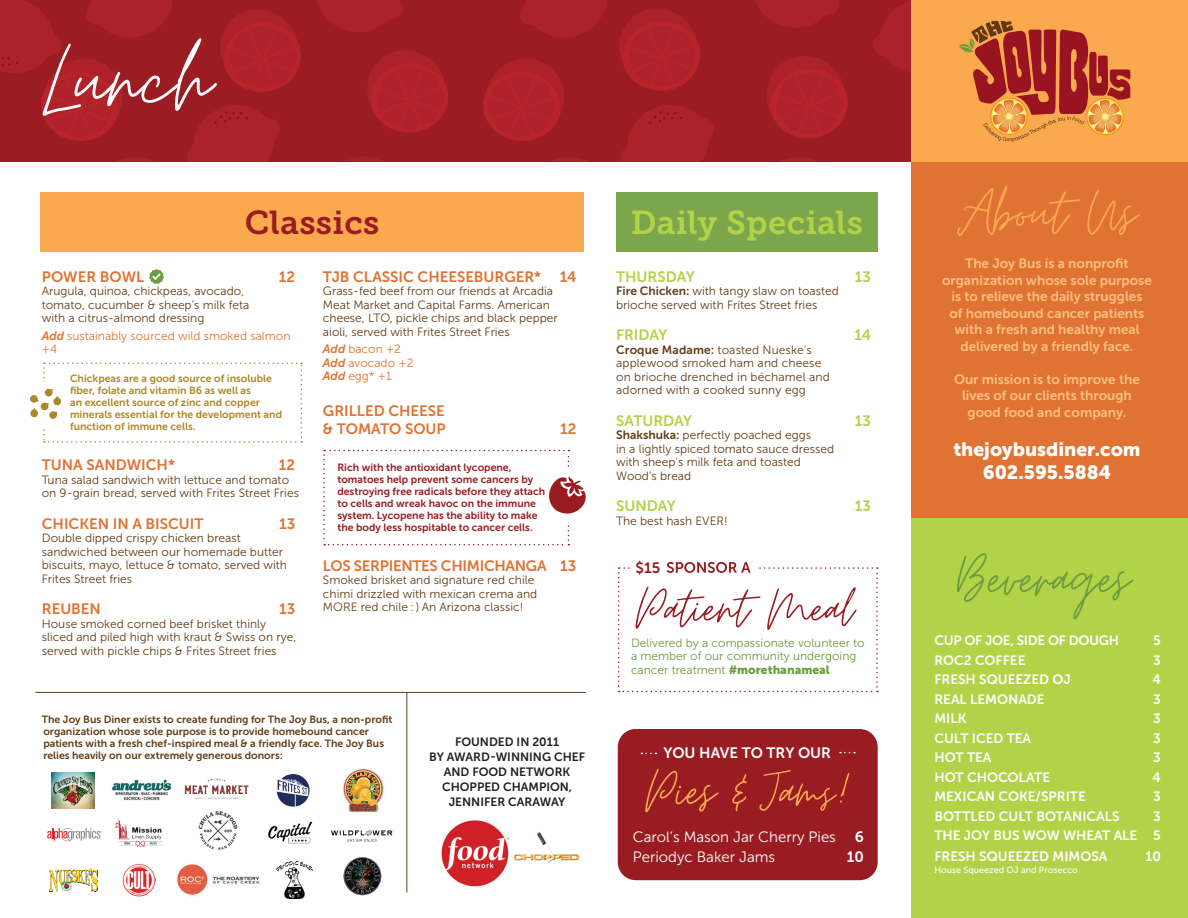
<style>
.page{position:relative;width:1188px;height:918px;background:#fff}
.page>*{position:absolute;margin:0;border:0;box-sizing:border-box;transform-origin:0 0}
.t1{font:109.5px "Moon Time";color:#fff}
.t2{font:69px "Moon Time";color:#6d9c40}
.t3{font:69px "Moon Time";color:#faa94f}
.t4{font:63px "Moon Time";color:#faa94f}
.t5{font:33px "Museo Slab 700";letter-spacing:.01em;color:#b2d348}
.t6{font:33px "Museo Slab 700";letter-spacing:.01em;color:#991c22}
.t7{font:19.2px/23.1px "Museo Sans 900";color:#fff;text-align:center}
.t8{font:15px/18px "Museo Sans 700";color:#e07333}
.t9{font:15px "Museo Sans 300";color:#fff}
.t10{font:15px "Museo Sans 700";color:#b2d348}
.t11{font:15px "Museo Sans 700";color:#fff}
.t12{font:15px "Museo Sans 700";color:#991c22}
.t13{font:13.5px/16.5px "Museo Sans 700";color:#fdc180;text-align:center}
.t14{font:13.5px/19.5px "Museo Sans 700";color:#fff;text-align:right}
.t15{font:13.5px "Museo Sans 700";letter-spacing:-.02em;color:#fff}
.t16{font:12px/13.5px "Museo Sans 300";color:#643d16}
.t17{font:12px/13.5px "Museo Sans 300";color:#6d9c40}
.t18{font:12px/15px "Museo Sans 700";color:#231f20;text-align:center}
.t19{font:12px/13.5px "Museo Sans 300";color:#e07333}
.t20{font:10.5px/12px "Museo Sans 700";color:#643d16}
.t21{font:10.5px/12px "Museo Sans 700";color:#991c22}
.t22{font:10.5px/12px "Museo Sans 700";color:#af8729}
.t23{font:9px "Museo Sans 500";color:#fff}
.s1{font-family:"Museo Sans 700";font-style:italic}
.s2{font-family:"Museo Sans 700"}
.s3{font-family:"Museo Sans 900"}
.s4{font-size:54px}
.s5{font-size:75px}
</style>
<div class="page">
<img style="left:0;top:0;width:911px;height:162px">
<div style="left:911px;top:0;width:277px;height:918px;background:#e07333"></div>
<div style="left:911px;top:518px;width:277px;height:400px;background:#b2d348"></div>
<div style="left:911px;top:0;width:277px;height:162px;background:#faa94f"></div>
<svg style="left:960px;top:22px;width:170px;height:120px"></svg>
<div style="left:618px;top:729px;width:260px;height:151px;background:#991c22;border-radius:18px"></div>
<svg style="left:149px;top:269px;width:15px;height:15px"></svg>
<svg style="left:30px;top:363px;width:272px;height:80px"></svg>
<svg style="left:323px;top:450px;width:263px;height:95px"></svg>
<img style="left:441px;top:820px;width:139px;height:70px">
<hr style="left:407px;top:693px;width:1px;height:200px;background:#643d16">
<div style="left:40px;top:192px;width:544px;height:60px;background:#faa94f"></div>
<div style="left:616px;top:192px;width:262px;height:60px;background:#7ca64c"></div>
<hr style="left:35px;top:692px;width:551px;height:1px;background:#643d16">
<svg style="left:618px;top:562px;width:260px;height:130px"></svg>
<img style="left:50px;top:868px;width:47px;height:23px">
<img style="left:276px;top:773px;width:34px;height:34px">
<img style="left:198px;top:811px;width:40px;height:39px">
<img style="left:276px;top:861px;width:37px;height:37px">
<img style="left:343px;top:769px;width:41px;height:43px">
<img style="left:268px;top:821px;width:44px;height:23px">
<img style="left:331px;top:829px;width:62px;height:13px">
<svg style="left:47px;top:828px;width:55px;height:13px"></svg>
<img style="left:184px;top:778px;width:65px;height:21px">
<img style="left:111px;top:780px;width:61px;height:20px">
<img style="left:122px;top:864px;width:34px;height:32px">
<img style="left:115px;top:818px;width:47px;height:28px">
<img style="left:177px;top:864px;width:83px;height:31px">
<img style="left:52px;top:773px;width:43px;height:35px">
<img style="left:344px;top:857px;width:37px;height:38px;border-radius:19px">
<h1 class="t1" style="left:43px;top:31px;width:170px">Lunch</h1>
<h3 class="t6" style="left:245px;top:204px;width:136px">Classics</h3>
<h3 class="t5" style="left:631px;top:204px;width:234px">Daily Specials</h3>
<p class="t8" style="left:42px;top:267px;width:104px">POWER BOWL</p>
<p class="t8" style="left:279px;top:267px;width:18px">12</p>
<p class="t16" style="left:42px;top:284px;width:209px">Arugula, quinoa, chickpeas, avocado, tomato, cucumber &amp; sheep’s milk feta with a citrus-almond dressing</p>
<p class="t19" style="left:42px;top:329px;width:250px"><span class="s1">Add</span> sustainably sourced wild smoked salmon +4</p>
<p class="t22" style="left:70px;top:373px;width:214px">Chickpeas are a good source of insoluble fiber, folate and vitamin B6 as well as<br>an excellent source of zinc and copper minerals essential for the development and function of immune cells.</p>
<p class="t8" style="left:42px;top:456px;width:135px">TUNA SANDWICH*</p>
<p class="t8" style="left:279px;top:456px;width:18px">12</p>
<p class="t16" style="left:42px;top:473px;width:259px">Tuna salad sandwich with lettuce and tomato on 9-grain bread, served with Frites Street Fries</p>
<p class="t8" style="left:42px;top:515px;width:163px">CHICKEN IN A BISCUIT</p>
<p class="t8" style="left:279px;top:515px;width:18px">13</p>
<p class="t16" style="left:42px;top:532px;width:247px">Double dipped crispy chicken breast sandwiched between our homemade butter biscuits, mayo, lettuce &amp; tomato, served with Frites Street fries</p>
<p class="t8" style="left:42px;top:600px;width:61px">REUBEN</p>
<p class="t8" style="left:279px;top:600px;width:18px">13</p>
<p class="t16" style="left:42px;top:617px;width:256px">House smoked corned beef brisket thinly sliced and piled high with kraut &amp; Swiss on rye, served with pickle chips &amp; Frites Street fries</p>
<p class="t8" style="left:323px;top:267px;width:255px">TJB CLASSIC CHEESEBURGER* 14</p>
<p class="t16" style="left:323px;top:284px;width:236px">Grass-fed beef from our friends at Arcadia Meat Market and Capital Farms. American cheese, LTO, pickle chips and black pepper aioli, served with Frites Street Fries</p>
<p class="t19" style="left:323px;top:343px;width:92px"><span class="s1">Add</span> bacon +2<br><span class="s1">Add</span> avocado +2<br><span class="s1">Add</span> egg* +1</p>
<p class="t8" style="left:323px;top:402px;width:124px">GRILLED CHEESE &amp; TOMATO SOUP</p>
<p class="t8" style="left:560px;top:420px;width:18px">12</p>
<p class="t21" style="left:337px;top:462px;width:209px">Rich with the antioxidant lycopene, tomatoes help prevent some cancers by destroying free radicals before they attach to cells and wreak havoc on the immune system. Lycopene has the ability to make the body less hospitable to cancer cells.</p>
<p class="t8" style="left:323px;top:557px;width:255px">LOS SERPIENTES CHIMICHANGA 13</p>
<p class="t16" style="left:323px;top:573px;width:216px">Smoked brisket and signature red chile chimi drizzled with mexican crema and<br>MORE red chile : ) An Arizona classic!</p>
<p class="t20" style="left:42px;top:713px;width:352px">The Joy Bus Diner exists to create funding for The Joy Bus, a non-profit organization whose sole purpose is to provide homebound cancer patients with a fresh chef-inspired meal &amp; a friendly face. The Joy Bus relies heavily on our extremely generous donors:</p>
<p class="t18" style="left:429px;top:734px;width:158px">FOUNDED IN 2011<br>BY AWARD-WINNING CHEF<br>AND FOOD NETWORK<br>CHOPPED CHAMPION,<br>JENNIFER CARAWAY</p>
<p class="t10" style="left:616px;top:268px;width:80px">THURSDAY</p>
<p class="t10" style="left:855px;top:268px;width:18px">13</p>
<p class="t16" style="left:616px;top:284px;width:224px"><span class="s2">Fire Chicken:</span> with tangy slaw on toasted brioche served with Frites Street fries</p>
<p class="t10" style="left:616px;top:327px;width:53px">FRIDAY</p>
<p class="t10" style="left:854px;top:327px;width:18px">14</p>
<p class="t16" style="left:616px;top:343px;width:215px"><span class="s2">Croque Madame:</span> toasted Nueske’s applewood smoked ham and cheese on brioche drenched in béchamel and adorned with a cooked sunny egg</p>
<p class="t10" style="left:616px;top:412px;width:78px">SATURDAY</p>
<p class="t10" style="left:855px;top:412px;width:18px">13</p>
<p class="t16" style="left:616px;top:428px;width:220px"><span class="s2">Shakshuka:</span> perfectly poached eggs<br>in a lightly spiced tomato sauce dressed with sheep’s milk feta and toasted<br>Wood’s bread</p>
<p class="t10" style="left:616px;top:498px;width:61px">SUNDAY</p>
<p class="t10" style="left:855px;top:498px;width:18px">13</p>
<p class="t16" style="left:616px;top:514px;width:113px">The best hash EVER!</p>
<p class="t12" style="left:636px;top:559px;width:26px">$15</p>
<p class="t17" style="left:631px;top:636px;width:235px">Delivered by a compassionate volunteer to a member of our community undergoing cancer treatment <span class="s3">#morethanameal</span></p>
<p class="t11" style="left:664px;top:745px;width:169px">YOU HAVE TO TRY OUR</p>
<h3 class="t4" style="left:645px;top:762px;width:206px">Pies &amp; Jam<span class="s4">s</span><span class="s5">!</span></h3>
<p class="t9" style="left:633px;top:829px;width:205px">Carol’s Mason Jar Cherry Pies</p>
<p class="t11" style="left:855px;top:829px;width:11px">6</p>
<p class="t9" style="left:633px;top:849px;width:144px">Periodyc Baker Jams</p>
<p class="t11" style="left:847px;top:848px;width:19px">10</p>
<h2 class="t3" style="left:958px;top:181px;width:180px">About Us</h2>
<p class="t13" style="left:942px;top:255px;width:211px">The Joy Bus is a nonprofit organization whose sole purpose is to relieve the daily struggles<br>of homebound cancer patients with a fresh and healthy meal delivered by a friendly face.</p>
<p class="t13" style="left:954px;top:371px;width:187px">Our mission is to improve the lives of our clients through good food and company.</p>
<h3 class="t7" style="left:953px;top:438px;width:189px">thejoybusdiner.com<br>602.595.5884</h3>
<h2 class="t2" style="left:957px;top:547px;width:175px">Beverages</h2>
<p class="t15" style="left:934px;top:633px;width:186px">CUP OF JOE, SIDE OF DOUGH</p>
<p class="t14" style="left:1153px;top:631px;width:9px">5</p>
<p class="t14" style="left:934px;top:650px;width:93px">ROC2 COFFEE</p>
<p class="t14" style="left:1153px;top:650px;width:9px">3</p>
<p class="t14" style="left:934px;top:670px;width:138px">FRESH SQUEEZED OJ</p>
<p class="t14" style="left:1152px;top:670px;width:10px">4</p>
<p class="t14" style="left:934px;top:689px;width:112px">REAL LEMONADE</p>
<p class="t14" style="left:1153px;top:689px;width:9px">3</p>
<p class="t14" style="left:934px;top:709px;width:34px">MILK</p>
<p class="t14" style="left:1153px;top:709px;width:9px">3</p>
<p class="t14" style="left:934px;top:728px;width:98px">CULT ICED TEA</p>
<p class="t14" style="left:1153px;top:728px;width:9px">3</p>
<p class="t14" style="left:934px;top:748px;width:59px">HOT TEA</p>
<p class="t14" style="left:1153px;top:748px;width:9px">3</p>
<p class="t14" style="left:934px;top:767px;width:117px">HOT CHOCOLATE</p>
<p class="t14" style="left:1152px;top:767px;width:10px">4</p>
<p class="t14" style="left:934px;top:787px;width:153px">MEXICAN COKE/SPRITE</p>
<p class="t14" style="left:1153px;top:787px;width:9px">3</p>
<p class="t14" style="left:934px;top:806px;width:187px">BOTTLED CULT BOTANICALS</p>
<p class="t14" style="left:934px;top:806px;width:228px">3<br>THE JOY BUS WOW WHEAT ALE 5</p>
<p class="t14" style="left:934px;top:847px;width:175px">FRESH SQUEEZED MIMOSA</p>
<p class="t14" style="left:1145px;top:847px;width:17px">10</p>
<p class="t23" style="left:934px;top:865px;width:145px">House Squeezed OJ and Prosecco</p>
</div>
